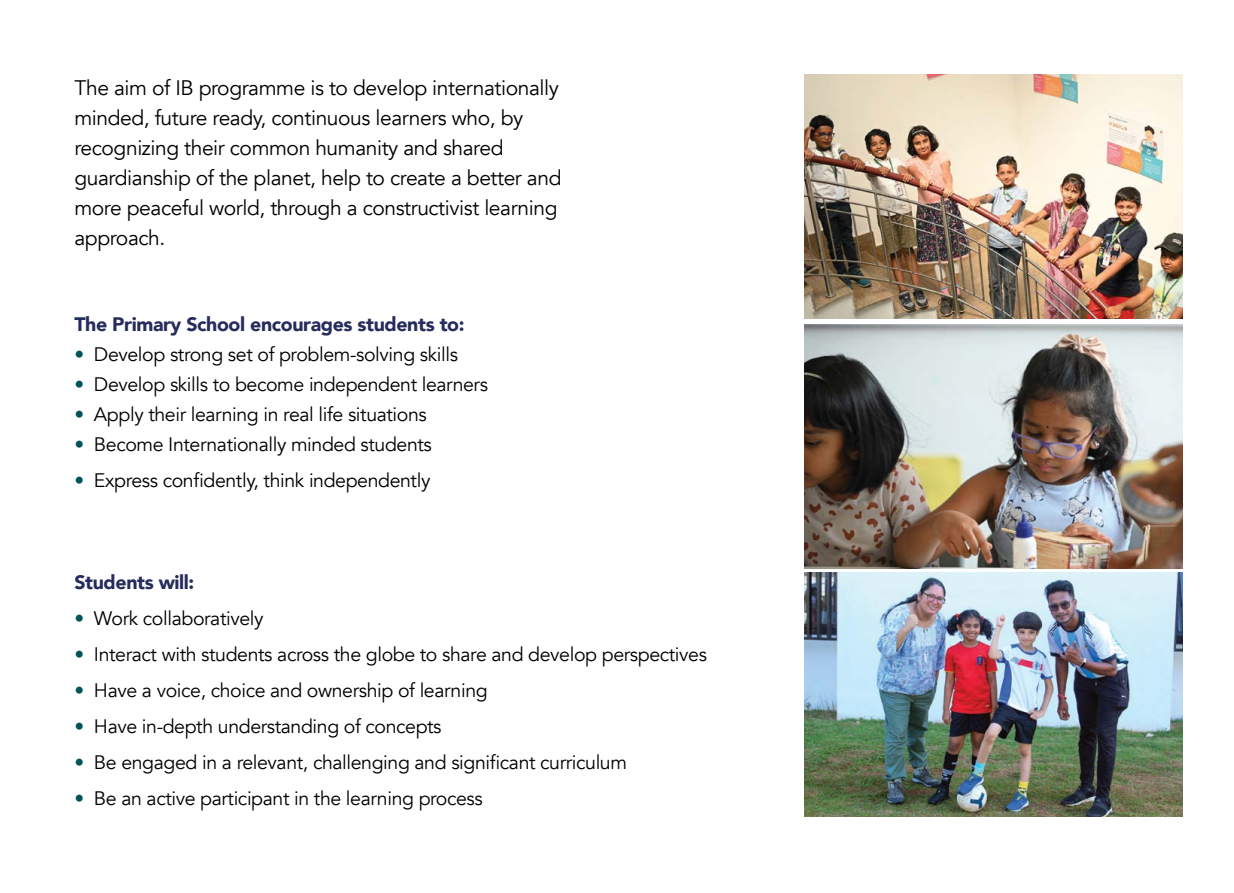
<style>
.page{position:relative;width:1234px;height:893px;background:#fff}
.page>*{position:absolute;margin:0;border:0;box-sizing:border-box;transform-origin:0 0}
.t1{font:21px/30px "Avenir";letter-spacing:-.02em;color:#000}
.t2{font:19.5px "Avenir";letter-spacing:-.02em;color:#000}
.t3{font:900 19.5px "Avenir";letter-spacing:-.02em;color:#262c5c}
.s1{color:#005359}
</style>
<div class="page">
<img style="left:804px;top:74px;width:378px;height:245px">
<img style="left:804px;top:324px;width:378px;height:245px">
<img style="left:804px;top:572px;width:378px;height:244px">
<p class="t1" style="left:74px;top:74px;width:488px">The aim of IB programme is to develop internationally minded, future ready, continuous learners who, by recognizing their common humanity and shared guardianship of the planet, help to create a better and more peaceful world, through a constructivist learning approach.</p>
<p class="t3" style="left:74px;top:307px;width:391px">The Primary School encourages students to:</p>
<p class="t2" style="left:74px;top:343px;width:385px"><span class="s1">•</span> Develop strong set of problem-solving skills</p>
<p class="t2" style="left:74px;top:373px;width:415px"><span class="s1">•</span> Develop skills to become independent learners</p>
<p class="t2" style="left:74px;top:403px;width:354px"><span class="s1">•</span> Apply their learning in real life situations</p>
<p class="t2" style="left:74px;top:433px;width:359px"><span class="s1">•</span> Become Internationally minded students</p>
<p class="t2" style="left:74px;top:469px;width:357px"><span class="s1">•</span> Express confidently, think independently</p>
<p class="t3" style="left:74px;top:566px;width:121px">Students will:</p>
<p class="t2" style="left:74px;top:607px;width:190px"><span class="s1">•</span> Work collaboratively</p>
<p class="t2" style="left:74px;top:643px;width:634px"><span class="s1">•</span> Interact with students across the globe to share and develop perspectives</p>
<p class="t2" style="left:74px;top:679px;width:414px"><span class="s1">•</span> Have a voice, choice and ownership of learning</p>
<p class="t2" style="left:74px;top:715px;width:368px"><span class="s1">•</span> Have in-depth understanding of concepts</p>
<p class="t2" style="left:74px;top:751px;width:554px"><span class="s1">•</span> Be engaged in a relevant, challenging and significant curriculum</p>
<p class="t2" style="left:74px;top:787px;width:410px"><span class="s1">•</span> Be an active participant in the learning process</p>
</div>
